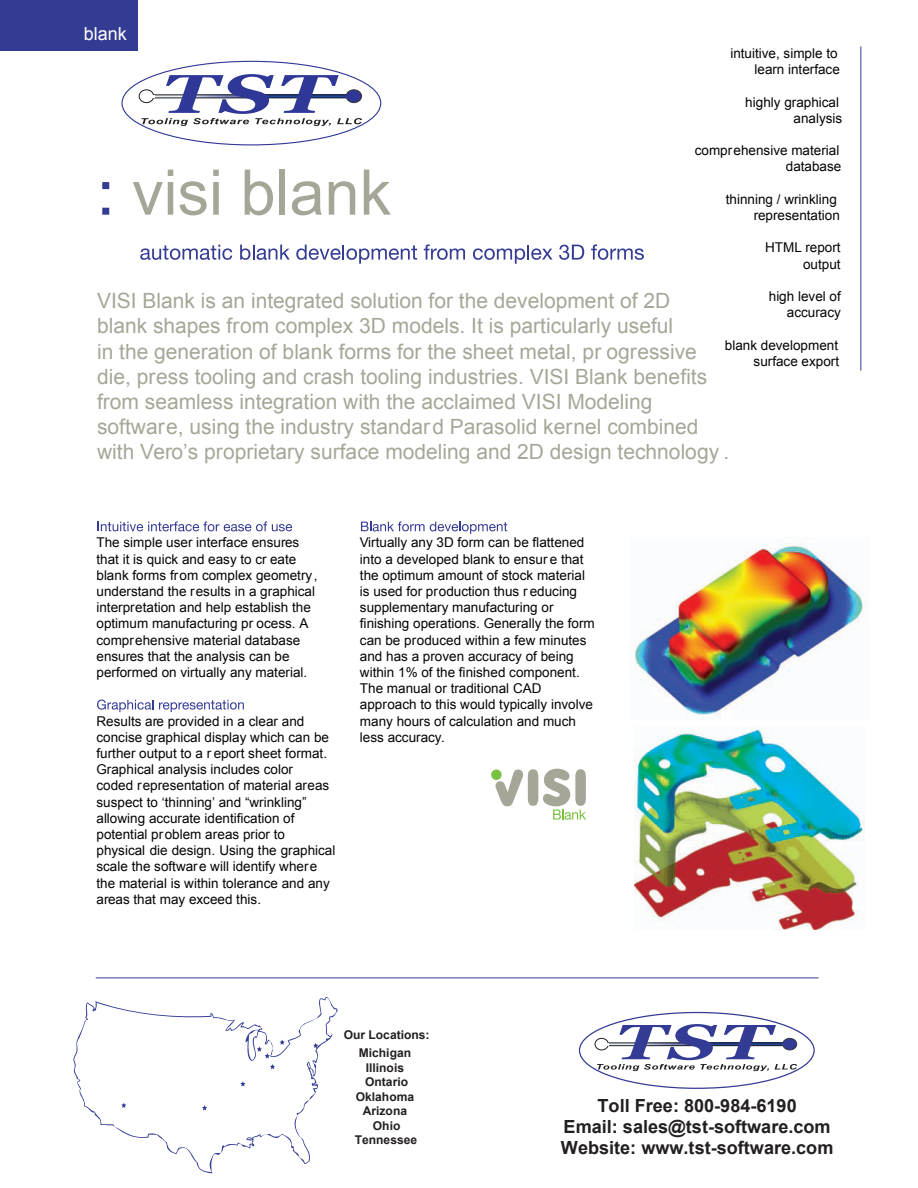
<style>
.page{position:relative;width:918px;height:1188px;background:#fff}
.page>*{position:absolute;margin:0;border:0;box-sizing:border-box;transform-origin:0 0}
.t1{font:63px "Arial";color:#a6a698}
.t2{font:21px/25.2px "Arial";color:#a6a698}
.t3{font:700 18.15px "Arial";color:#231f20}
.t4{font:18px "Arial";color:#fff}
.t5{font:13.5px/16.2px "Arial";color:#040503;text-align:right}
.t6{font:700 12px/14.5px "Arial";color:#231f20;text-align:center}
</style>
<div class="page">
<svg style="left:102px;top:182px;width:7px;height:33px"></svg>
<svg style="left:140px;top:245px;width:92px;height:15px"></svg>
<svg style="left:240px;top:245px;width:50px;height:15px"></svg>
<svg style="left:296px;top:245px;width:121px;height:19px"></svg>
<svg style="left:424px;top:244px;width:41px;height:16px"></svg>
<svg style="left:473px;top:245px;width:80px;height:19px"></svg>
<svg style="left:559px;top:245px;width:25px;height:15px"></svg>
<svg style="left:591px;top:244px;width:53px;height:16px"></svg>
<hr style="left:861px;top:46px;width:1px;height:325px;background:#343b93">
<div style="left:0;top:0;width:137px;height:51px;background:#343b93"></div>
<svg style="left:98px;top:521px;width:194px;height:10px"></svg>
<svg style="left:97px;top:700px;width:147px;height:12px"></svg>
<svg style="left:361px;top:521px;width:146px;height:13px"></svg>
<img style="left:635px;top:726px;width:229px;height:203px">
<img style="left:634px;top:543px;width:230px;height:177px">
<hr style="left:96px;top:978px;width:723px;height:1px;background:#343b93">
<div style="left:491px;top:770px;width:11px;height:10px;background:#79c142;border-radius:50%"></div>
<svg style="left:495px;top:769px;width:91px;height:51px"></svg>
<div style="left:139px;top:89px;width:15px;height:14px;border:1px solid #231f21;border-radius:50%"></div>
<svg style="left:141px;top:74px;width:221px;height:52px"></svg>
<div style="left:595px;top:1038px;width:14px;height:12px;border:1px solid #221f20;border-radius:50%"></div>
<svg style="left:597px;top:1024px;width:200px;height:47px"></svg>
<svg style="left:73px;top:997px;width:265px;height:176px"></svg>
<svg style="left:240px;top:1081px;width:5px;height:5px"></svg>
<svg style="left:270px;top:1064px;width:5px;height:5px"></svg>
<svg style="left:202px;top:1105px;width:5px;height:5px"></svg>
<svg style="left:313px;top:1042px;width:10px;height:6px"></svg>
<svg style="left:280px;top:1040px;width:5px;height:5px"></svg>
<svg style="left:121px;top:1103px;width:5px;height:5px"></svg>
<svg style="left:257px;top:1046px;width:13px;height:12px"></svg>
<h3 class="t4" style="left:84px;top:22px;width:45px">blank</h3>
<p class="t5" style="left:730px;top:45px;width:111px">intuitive, simple to learn interface</p>
<p class="t5" style="left:745px;top:94px;width:99px">highly graphical analysis</p>
<p class="t5" style="left:695px;top:143px;width:148px">comprehensive material database</p>
<p class="t5" style="left:726px;top:191px;width:116px">thinning / wrinkling representation</p>
<p class="t5" style="left:765px;top:240px;width:77px">HTML report output</p>
<p class="t5" style="left:769px;top:288px;width:74px">high level of accuracy</p>
<p class="t5" style="left:725px;top:337px;width:116px">blank development surface export</p>
<h1 class="t1" style="left:132px;top:151px;width:261px">visi blank</h1>
<p class="t2" style="left:97px;top:289px;width:634px">VISI Blank is an integrated solution for the development of 2D<br>blank shapes from complex 3D models. It is particularly useful<br>in the generation of blank forms for the sheet metal, pr ogressive die, press tooling and crash tooling industries. VISI Blank benefits from seamless integration with the acclaimed VISI Modeling software, using the industry standard Parasolid kernel combined with Vero’s proprietary surface modeling and 2D design technology .</p>
<p class="t5" style="left:96px;top:535px;width:223px;text-align:left">The simple user interface ensures that it is quick and easy to cr eate blank forms from complex geometry, understand the results in a graphical interpretation and help establish the optimum manufacturing pr ocess. A comprehensive material database ensures that the analysis can be performed on virtually any material.</p>
<p class="t5" style="left:96px;top:713px;width:240px;text-align:left">Results are provided in a clear and concise graphical display which can be further output to a r eport sheet format.<br>Graphical analysis includes color<br>coded representation of material areas suspect to ‘thinning’ and “wrinkling” allowing accurate identification of potential problem areas prior to physical die design. Using the graphical scale the software will identify where the material is within tolerance and any areas that may exceed this.</p>
<p class="t5" style="left:360px;top:535px;width:236px;text-align:left">Virtually any 3D form can be flattened into a developed blank to ensur e that the optimum amount of stock material is used for production thus r educing supplementary manufacturing or finishing operations. Generally the form can be produced within a few minutes and has a proven accuracy of being within 1% of the finished component.<br>The manual or traditional CAD approach to this would typically involve many hours of calculation and much less accuracy.</p>
<p class="t6" style="left:344px;top:1026px;width:87px;line-height:18.6px">Our Locations:<br>Michigan</p>
<p class="t6" style="left:355px;top:1061px;width:64px">Illinois<br>Ontario<br>Oklahoma<br>Arizona<br>Ohio<br>Tennessee</p>
<h3 class="t3" style="left:598px;top:1094px;width:201px">Toll Free: 800-984-6190</h3>
<h3 class="t3" style="left:561px;top:1135px;width:274px">Website: www.tst-software.com</h3>
<h3 class="t3" style="left:564px;top:1114px;width:269px">Email: sales@tst-software.com</h3>
</div>
